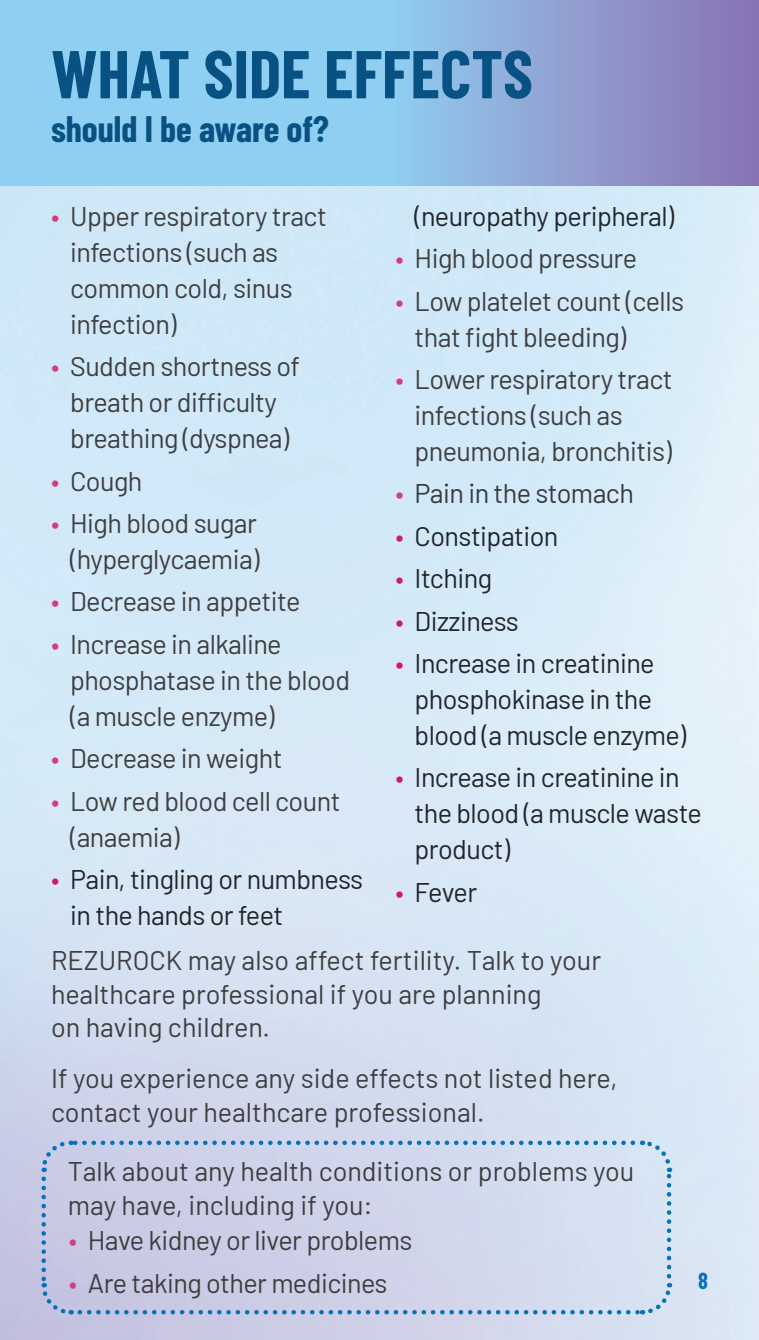
<style>
.page{position:relative;width:759px;height:1340px;background:#fff}
.page>*{position:absolute;margin:0;border:0;box-sizing:border-box;transform-origin:0 0}
.t1{font:700 67.5px "Barlow Condensed";color:#075183}
.t2{font:700 36px "Barlow Condensed";color:#075183}
.t3{font:27px/36px "Barlow";letter-spacing:-.02em;color:#3e3e3f}
.t4{font:27px/33.8px "Barlow";color:#3e3e3f}
.t5{font:27px/36px "Barlow";letter-spacing:-.02em;color:#212529}
.t6{font:27px "Barlow";letter-spacing:-.02em;color:#373b3e}
.t7{font:700 22.5px "Barlow Condensed";color:#0871b8}
.s1{color:#d63b7f}
.s2{color:#d31675}
</style>
<div class="page">
<img style="left:0;top:185px;width:759px;height:1154px">
<svg style="left:0;top:0;width:759px;height:185px;background:#8eb7e1"></svg>
<svg style="left:39px;top:1178px;width:33px;height:138px;background:#bac1e0"></svg>
<svg style="left:80px;top:1282px;width:594px;height:34px;background:#c4cde6"></svg>
<svg style="left:641px;top:1137px;width:32px;height:139px;background:#cbddef"></svg>
<svg style="left:39px;top:1138px;width:594px;height:34px;background:#c5d1e9"></svg>
<p class="t1" style="left:51px;top:26px;width:483px">WHAT SIDE EFFECTS</p>
<p class="t2" style="left:51px;top:103px;width:279px">should I be aware of?</p>
<p class="t3" style="left:70px;top:196px;width:258px;text-indent:-19px"><span class="s1">•</span> Upper respiratory tract infections (such as common cold, sinus infection)</p>
<p class="t3" style="left:51px;top:346px;width:251px;text-align:center"><span class="s1">•</span> Sudden shortness of breath or difficulty breathing (dyspnea)</p>
<p class="t3" style="left:51px;top:461px;width:93px"><span class="s1">•</span> Cough</p>
<p class="t3" style="left:51px;top:503px;width:210px;text-align:right"><span class="s1">•</span> High blood sugar (hyperglycaemia)</p>
<p class="t3" style="left:51px;top:581px;width:251px"><span class="s1">•</span> Decrease in appetite</p>
<p class="t3" style="left:70px;top:624px;width:281px;text-indent:-19px"><span class="s1">•</span> Increase in alkaline phosphatase in the blood (a muscle enzyme)</p>
<p class="t3" style="left:51px;top:738px;width:233px"><span class="s1">•</span> Decrease in weight</p>
<p class="t3" style="left:70px;top:780px;width:272px;text-indent:-19px"><span class="s1">•</span> Low red blood cell count (anaemia)</p>
<p class="t5" style="left:70px;top:859px;width:294px;text-indent:-19px"><span class="s2">•</span> Pain, tingling or numbness in the hands or feet</p>
<p class="t5" style="left:415px;top:196px;width:261px">(neuropathy peripheral)</p>
<p class="t3" style="left:395px;top:238px;width:243px"><span class="s1">•</span> High blood pressure</p>
<p class="t3" style="left:415px;top:281px;width:271px;text-indent:-19px"><span class="s1">•</span> Low platelet count (cells that fight bleeding)</p>
<p class="t3" style="left:415px;top:359px;width:260px;text-indent:-19px"><span class="s1">•</span> Lower respiratory tract infections (such as pneumonia, bronchitis)</p>
<p class="t6" style="left:395px;top:474px;width:240px"><span class="s1">•</span> Pain in the stomach</p>
<p class="t5" style="left:395px;top:516px;width:165px"><span class="s2">•</span> Constipation</p>
<p class="t5" style="left:395px;top:558px;width:98px"><span class="s2">•</span> Itching</p>
<p class="t5" style="left:395px;top:600px;width:125px"><span class="s2">•</span> Dizziness</p>
<p class="t5" style="left:415px;top:643px;width:273px;text-indent:-19px"><span class="s2">•</span> Increase in creatinine phosphokinase in the blood (a muscle enzyme)</p>
<p class="t5" style="left:415px;top:757px;width:289px;text-indent:-19px"><span class="s2">•</span> Increase in creatinine in the blood (a muscle waste product)</p>
<p class="t5" style="left:395px;top:872px;width:83px"><span class="s2">•</span> Fever</p>
<p class="t4" style="left:51px;top:941px;width:552px">REZUROCK may also affect fertility. Talk to your healthcare professional if you are planning<br>on having children.</p>
<p class="t4" style="left:51px;top:1059px;width:568px">If you experience any side effects not listed here, contact your healthcare professional.</p>
<p class="t4" style="left:68px;top:1152px;width:568px">Talk about any health conditions or problems you may have, including if you:</p>
<p class="t3" style="left:69px;top:1220px;width:345px"><span class="s1">•</span> Have kidney or liver problems</p>
<p class="t3" style="left:69px;top:1262px;width:320px"><span class="s1">•</span> Are taking other medicines</p>
<p class="t7" style="left:698px;top:1264px;width:11px">8</p>
</div>
